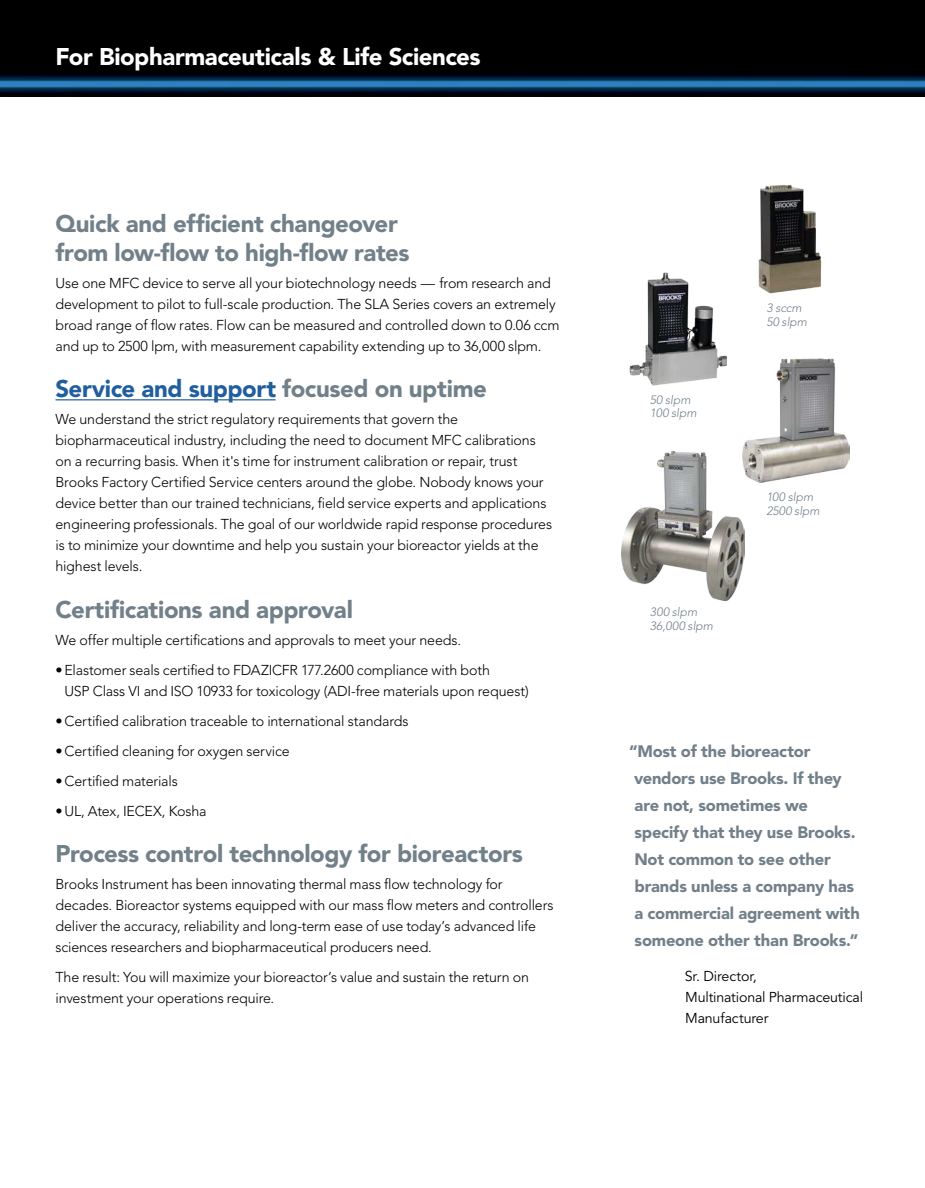
<style>
.page{position:relative;width:925px;height:1188px;background:#fff}
.page>*{position:absolute;margin:0;border:0;box-sizing:border-box;transform-origin:0 0}
.t1{font:900 24px/28.5px "Avenir";letter-spacing:-.015em;color:#72808a}
.t2{font:900 24px "Avenir";letter-spacing:-.015em;color:#fff}
.t3{font:900 24px "Avenir";letter-spacing:-.015em;color:#215e9e}
.t4{font:900 16.5px/27px "Avenir";letter-spacing:-.01em;color:#72808a}
.t5{font:300 14.25px/21px "Avenir";letter-spacing:-.01em;color:#000}
.t6{font:14.25px/21px "Avenir";letter-spacing:-.015em;color:#000}
.t7{font:italic 300 12px/13.5px "Avenir";color:#72808a}
.s1{color:#72808a}
</style>
<div class="page">
<img style="left:0;top:0;width:925px;height:97px">
<hr style="left:56px;top:399px;width:220px;height:1px;background:#215e9e">
<img style="left:758px;top:184px;width:64px;height:110px">
<img style="left:630px;top:272px;width:96px;height:114px">
<img style="left:743px;top:358px;width:106px;height:124px">
<img style="left:621px;top:451px;width:124px;height:149px">
<h1 class="t2" style="left:56px;top:46px;width:427px">For Biopharmaceuticals &amp; Life Sciences</h1>
<h1 class="t1" style="left:56px;top:212px;width:356px">Quick and efficient changeover from low-flow to high-flow rates</h1>
<p class="t5" style="left:56px;top:274px;width:505px">Use one MFC device to serve all your biotechnology needs — from research and development to pilot to full-scale production. The SLA Series covers an extremely broad range of flow rates. Flow can be measured and controlled down to 0.06 ccm and up to 2500 lpm, with measurement capability extending up to 36,000 slpm.</p>
<h1 class="t3" style="left:56px;top:379px;width:433px">Service and support <span class="s1">focused on uptime</span></h1>
<p class="t5" style="left:56px;top:410px;width:498px">We understand the strict regulatory requirements that govern the biopharmaceutical industry, including the need to document MFC calibrations on a recurring basis. When it's time for instrument calibration or repair, trust Brooks Factory Certified Service centers around the globe. Nobody knows your device better than our trained technicians, field service experts and applications engineering professionals. The goal of our worldwide rapid response procedures is to minimize your downtime and help you sustain your bioreactor yields at the highest levels.</p>
<h1 class="t1" style="left:56px;top:597px;width:299px">Certifications and approval</h1>
<p class="t5" style="left:56px;top:631px;width:407px">We offer multiple certifications and approvals to meet your needs.</p>
<p class="t5" style="left:65px;top:661px;width:466px;text-indent:-9px">• Elastomer seals certified to FDAZICFR 177.2600 compliance with both<br>USP Class VI and ISO 10933 for toxicology (ADI-free materials upon request)</p>
<p class="t5" style="left:55px;top:712px;width:355px">• Certified calibration traceable to international standards</p>
<p class="t5" style="left:55px;top:742px;width:236px">• Certified cleaning for oxygen service</p>
<p class="t5" style="left:55px;top:772px;width:124px">• Certified materials</p>
<p class="t5" style="left:55px;top:802px;width:152px">• UL, Atex, IECEX, Kosha</p>
<h1 class="t1" style="left:56px;top:842px;width:469px">Process control technology for bioreactors</h1>
<p class="t5" style="left:56px;top:875px;width:499px">Brooks Instrument has been innovating thermal mass flow technology for decades. Bioreactor systems equipped with our mass flow meters and controllers deliver the accuracy, reliability and long-term ease of use today’s advanced life sciences researchers and biopharmaceutical producers need.</p>
<p class="t5" style="left:56px;top:968px;width:475px">The result: You will maximize your bioreactor’s value and sustain the return on investment your operations require.</p>
<p class="t7" style="left:650px;top:394px;width:48px">50 slpm<br>100 slpm</p>
<p class="t7" style="left:650px;top:606px;width:65px">300 slpm<br>36,000 slpm</p>
<p class="t7" style="left:766px;top:302px;width:42px">3 sccm<br>50 slpm</p>
<p class="t7" style="left:766px;top:491px;width:55px">100 slpm<br>2500 slpm</p>
<p class="t4" style="left:629px;top:740px;width:232px">“Most of the bioreactor vendors use Brooks. If they are not, sometimes we specify that they use Brooks.<br>Not common to see other brands unless a company has a commercial agreement with someone other than Brooks.”</p>
<p class="t6" style="left:685px;top:967px;width:180px">Sr. Director,<br>Multinational Pharmaceutical<br>Manufacturer</p>
</div>
